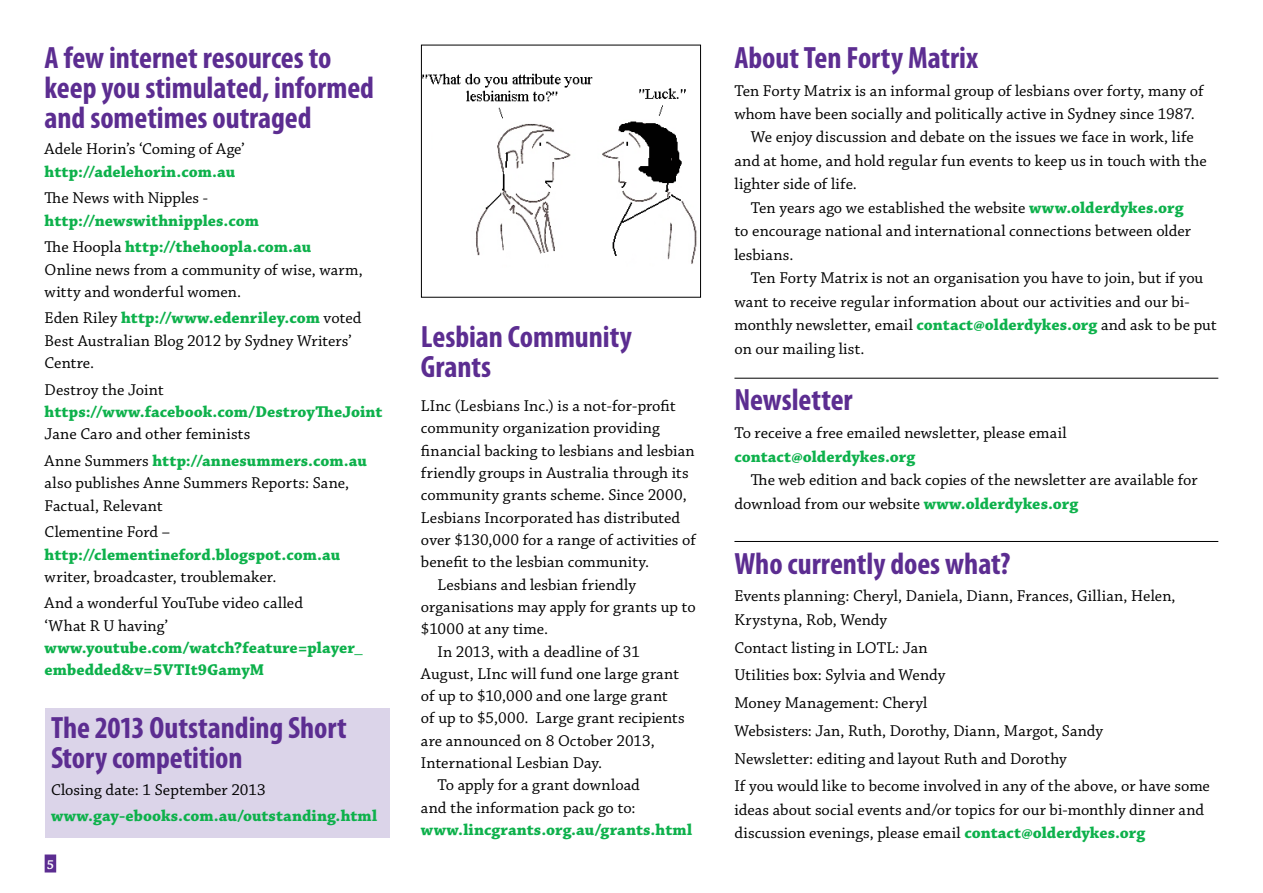
<style>
.page{position:relative;width:1263px;height:893px;background:#fff}
.page>*{position:absolute;margin:0;border:0;box-sizing:border-box;transform-origin:0 0}
.t1{font:700 condensed 30.9px/30px "Myriad Pro";color:#5c2d91}
.t2{font:16.5px/27.8px "Chaparral Pro";letter-spacing:.005em;color:#000}
.t3{font:700 16.5px/26.5px "Chaparral Pro";letter-spacing:.005em;color:#0db14b}
.t4{font:600 13.5px "Chaparral Pro";color:#fff}
.s1{font-weight:400;color:#000}
.s2{font-weight:700;color:#0db14b}
</style>
<div class="page">
<img style="left:423px;top:73px;width:274px;height:191px">
<div style="left:421px;top:45px;width:280px;height:253px;border:1px solid #000"></div>
<div style="left:45px;top:708px;width:345px;height:130px;background:#dbd4e9"></div>
<hr style="left:734px;top:378px;width:484px;height:1px;background:#000">
<hr style="left:734px;top:541px;width:484px;height:1px;background:#000">
<div style="left:45px;top:854px;width:11px;height:18px;background:#5c2d91"></div>
<h1 class="t1" style="left:45px;top:42px;width:331px">A few internet resources to keep you stimulated, informed and sometimes outraged</h1>
<p class="t2" style="left:45px;top:136px;width:202px">Adele Horin’s ‘Coming of Age’</p>
<p class="t3" style="left:45px;top:159px;width:192px">http://adelehorin.com.au</p>
<p class="t2" style="left:45px;top:185px;width:165px">The News with Nipples -</p>
<p class="t3" style="left:45px;top:208px;width:268px">http://newswithnipples.com<br><span class="s1">The Hoopla</span> http://thehoopla.com.au</p>
<p class="t2" style="left:45px;top:259px;width:320px;line-height:22.4px">Online news from a community of wise, warm, witty and wonderful women.</p>
<p class="t2" style="left:45px;top:308px;width:318px;line-height:22.4px">Eden Riley <span class="s2">http://www.edenriley.com</span> voted<br>Best Australian Blog 2012 by Sydney Writers’<br>Centre.</p>
<p class="t2" style="left:45px;top:376px;width:121px">Destroy the Joint</p>
<p class="t3" style="left:45px;top:399px;width:339px">https://www.facebook.com/DestroyTheJoint</p>
<p class="t2" style="left:45px;top:421px;width:324px;line-height:26.5px">Jane Caro and other feminists<br>Anne Summers <span class="s2">http://annesummers.com.au</span></p>
<p class="t2" style="left:45px;top:472px;width:306px;line-height:22.4px">also publishes Anne Summers Reports: Sane,<br>Factual, Relevant</p>
<p class="t2" style="left:45px;top:519px;width:127px">Clementine Ford –</p>
<p class="t3" style="left:45px;top:542px;width:297px">http://clementineford.blogspot.com.au</p>
<p class="t2" style="left:45px;top:564px;width:260px;line-height:26.5px">writer, broadcaster, troublemaker.<br>And a wonderful YouTube video called</p>
<p class="t2" style="left:45px;top:612px;width:125px">‘What R U having’</p>
<p class="t3" style="left:45px;top:637px;width:320px;line-height:22.4px">www.youtube.com/watch?feature=player_ embedded&amp;v=5VTIt9GamyM</p>
<h1 class="t1" style="left:51px;top:712px;width:297px">The 2013 Outstanding Short<br>Story competition</h1>
<p class="t2" style="left:51px;top:776px;width:216px">Closing date: 1 September 2013</p>
<p class="t3" style="left:51px;top:803px;width:328px">www.gay-ebooks.com.au/outstanding.html</p>
<p class="t4" style="left:47px;top:857px;width:9px">5</p>
<h1 class="t1" style="left:421px;top:321px;width:212px">Lesbian Community<br>Grants</h1>
<p class="t2" style="left:421px;top:392px;width:256px">LInc (Lesbians Inc.) is a not-for-profit</p>
<p class="t2" style="left:421px;top:415px;width:240px">community organization providing</p>
<p class="t2" style="left:421px;top:437px;width:275px">financial backing to lesbians and lesbian</p>
<p class="t2" style="left:421px;top:459px;width:269px">friendly groups in Australia through its</p>
<p class="t2" style="left:421px;top:482px;width:267px">community grants scheme. Since 2000,</p>
<p class="t2" style="left:421px;top:504px;width:261px">Lesbians Incorporated has distributed</p>
<p class="t2" style="left:421px;top:526px;width:276px">over $130,000 for a range of activities of</p>
<p class="t2" style="left:421px;top:549px;width:230px">benefit to the lesbian community.</p>
<p class="t2" style="left:437px;top:571px;width:200px">Lesbians and lesbian friendly</p>
<p class="t2" style="left:421px;top:593px;width:276px">organisations may apply for grants up to</p>
<p class="t2" style="left:421px;top:616px;width:129px">$1000 at any time.</p>
<p class="t2" style="left:437px;top:638px;width:204px">In 2013, with a deadline of 31</p>
<p class="t2" style="left:421px;top:660px;width:259px">August, LInc will fund one large grant</p>
<p class="t2" style="left:421px;top:683px;width:248px">of up to $10,000 and one large grant</p>
<p class="t2" style="left:421px;top:705px;width:265px">of up to $5,000. Large grant recipients</p>
<p class="t2" style="left:421px;top:727px;width:235px">are announced on 8 October 2013,</p>
<p class="t2" style="left:421px;top:750px;width:183px">International Lesbian Day.</p>
<p class="t2" style="left:437px;top:772px;width:204px">To apply for a grant download</p>
<p class="t2" style="left:421px;top:794px;width:216px">and the information pack go to:</p>
<p class="t3" style="left:421px;top:817px;width:273px">www.lincgrants.org.au/grants.html</p>
<h1 class="t1" style="left:734px;top:42px;width:245px">About Ten Forty Matrix</h1>
<p class="t2" style="left:734px;top:77px;width:471px">Ten Forty Matrix is an informal group of lesbians over forty, many of</p>
<p class="t2" style="left:734px;top:101px;width:462px">whom have been socially and politically active in Sydney since 1987.</p>
<p class="t2" style="left:751px;top:124px;width:444px">We enjoy discussion and debate on the issues we face in work, life</p>
<p class="t2" style="left:734px;top:147px;width:474px">and at home, and hold regular fun events to keep us in touch with the</p>
<p class="t2" style="left:734px;top:171px;width:124px">lighter side of life.</p>
<p class="t2" style="left:751px;top:194px;width:434px">Ten years ago we established the website <span class="s2">www.olderdykes.org</span></p>
<p class="t2" style="left:734px;top:218px;width:458px">to encourage national and international connections between older</p>
<p class="t2" style="left:734px;top:241px;width:60px">lesbians.</p>
<p class="t2" style="left:751px;top:265px;width:454px">Ten Forty Matrix is not an organisation you have to join, but if you</p>
<p class="t2" style="left:734px;top:288px;width:457px">want to receive regular information about our activities and our bi-</p>
<p class="t2" style="left:734px;top:312px;width:484px">monthly newsletter, email <span class="s2">contact@olderdykes.org</span> and ask to be put</p>
<p class="t2" style="left:734px;top:335px;width:132px">on our mailing list.</p>
<h1 class="t1" style="left:734px;top:384px;width:120px">Newsletter</h1>
<p class="t2" style="left:734px;top:420px;width:334px">To receive a free emailed newsletter, please email</p>
<p class="t3" style="left:734px;top:444px;width:182px">contact@olderdykes.org</p>
<p class="t2" style="left:734px;top:469px;width:465px;line-height:23.4px;text-indent:16px">The web edition and back copies of the newsletter are available for download from our website <span class="s2">www.olderdykes.org</span></p>
<h1 class="t1" style="left:734px;top:548px;width:277px">Who currently does what?</h1>
<p class="t2" style="left:734px;top:585px;width:443px;line-height:23.4px">Events planning: Cheryl, Daniela, Diann, Frances, Gillian, Helen,<br>Krystyna, Rob, Wendy</p>
<p class="t2" style="left:734px;top:634px;width:477px">Contact listing in LOTL: Jan<br>Utilities box: Sylvia and Wendy<br>Money Management: Cheryl<br>Websisters: Jan, Ruth, Dorothy, Diann, Margot, Sandy<br>Newsletter: editing and layout Ruth and Dorothy<br>If you would like to become involved in any of the above, or have some</p>
<p class="t2" style="left:734px;top:798px;width:471px;line-height:23.4px">ideas about social events and/or topics for our bi-monthly dinner and discussion evenings, please email <span class="s2">contact@olderdykes.org</span></p>
</div>
